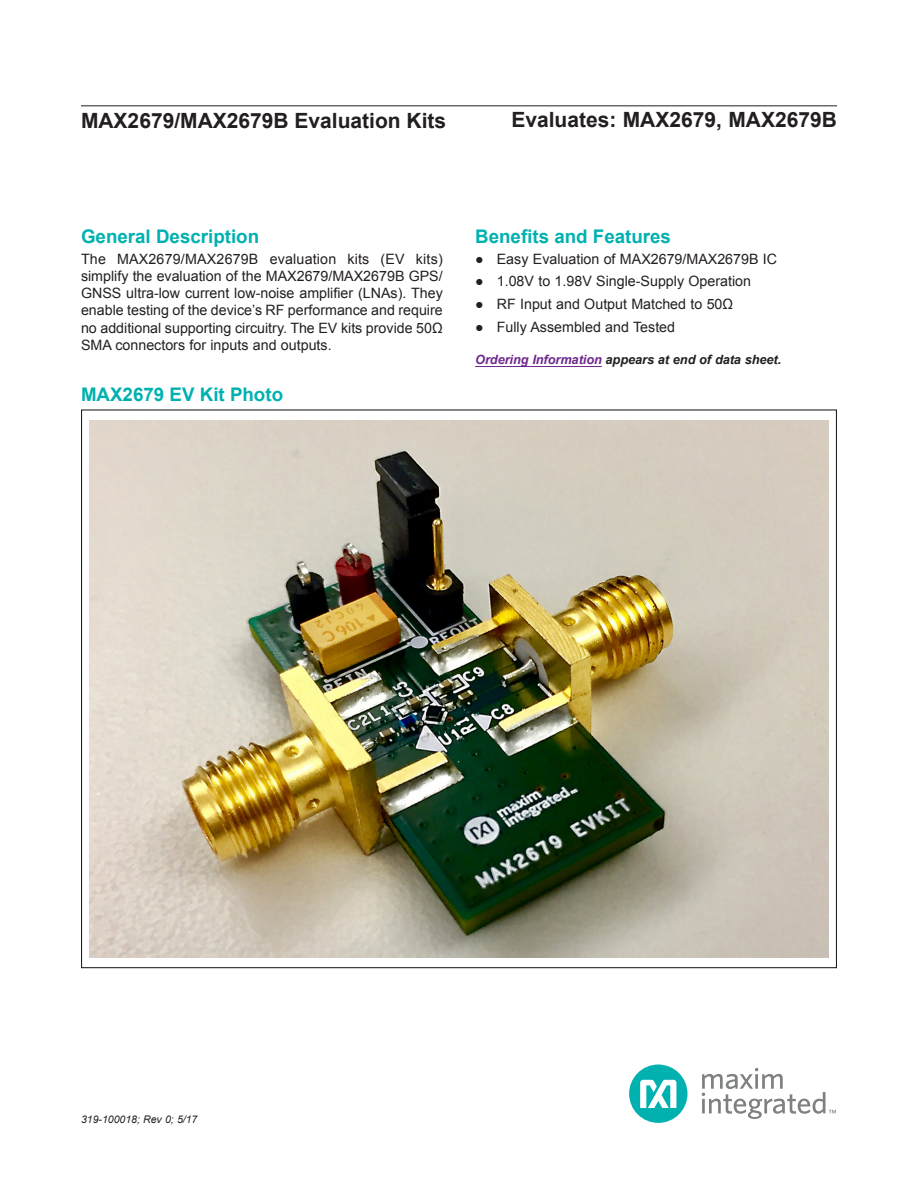
<style>
.page{position:relative;width:918px;height:1188px;background:#fff}
.page>*{position:absolute;margin:0;border:0;box-sizing:border-box;transform-origin:0 0}
.t1{font:700 21px "Arial";color:#231f20}
.H1{font:700 18.75px "Arial";color:#00b1b0}
.Body_Text{font:14.25px/17.2px "Arial";color:#231f20;text-align:justify}
.Caption{font:italic 700 12.75px "Arial";letter-spacing:-.005em;color:#231f20}
.t2{font:italic 10.5px "Arial";color:#231f20}
.s1{color:#6e298d}
</style>
<div class="page">
<div style="left:629px;top:1065px;width:59px;height:58px;background:#00b1b0;border-radius:50%"></div>
<svg style="left:640px;top:1080px;width:36px;height:28px"></svg>
<svg style="left:702px;top:1068px;width:134px;height:51px"></svg>
<hr style="left:81px;top:105px;width:756px;height:1px;background:#231f20">
<hr style="left:475px;top:366px;width:127px;height:1px;background:#6e298d">
<img style="left:89px;top:420px;width:740px;height:537px">
<h1 class="t1" style="left:81px;top:107px;width:367px">MAX2679/MAX2679B Evaluation Kits</h1>
<h1 class="t1" style="left:511px;top:106px;width:327px">Evaluates: MAX2679, MAX2679B</h1>
<p class="H1" style="left:81px;top:224px;width:180px">General Description</p>
<p class="Body_Text" style="left:81px;top:250px;width:363px">The MAX2679/MAX2679B evaluation kits (EV kits) simplify the evaluation of the MAX2679/MAX2679B GPS/ GNSS ultra-low current low-noise amplifier (LNAs). They enable testing of the device’s RF performance and require no additional supporting circuitry. The EV kits provide 50Ω SMA connectors for inputs and outputs.</p>
<p class="H1" style="left:81px;top:382px;width:204px">MAX2679 EV Kit Photo</p>
<p class="H1" style="left:475px;top:224px;width:197px">Benefits and Features</p>
<p class="Body_Text" style="left:475px;top:250px;width:304px">● Easy Evaluation of MAX2679/MAX2679B IC</p>
<p class="Body_Text" style="left:475px;top:273px;width:277px">● 1.08V to 1.98V Single-Supply Operation</p>
<p class="Body_Text" style="left:475px;top:295px;width:260px">● RF Input and Output Matched to 50Ω</p>
<p class="Body_Text" style="left:475px;top:318px;width:201px">● Fully Assembled and Tested</p>
<p class="Caption" style="left:475px;top:351px;width:308px"><span class="s1">Ordering Information</span> appears at end of data sheet.</p>
<p class="t2" style="left:81px;top:1113px;width:118px">319-100018; Rev 0; 5/17</p>
</div>
